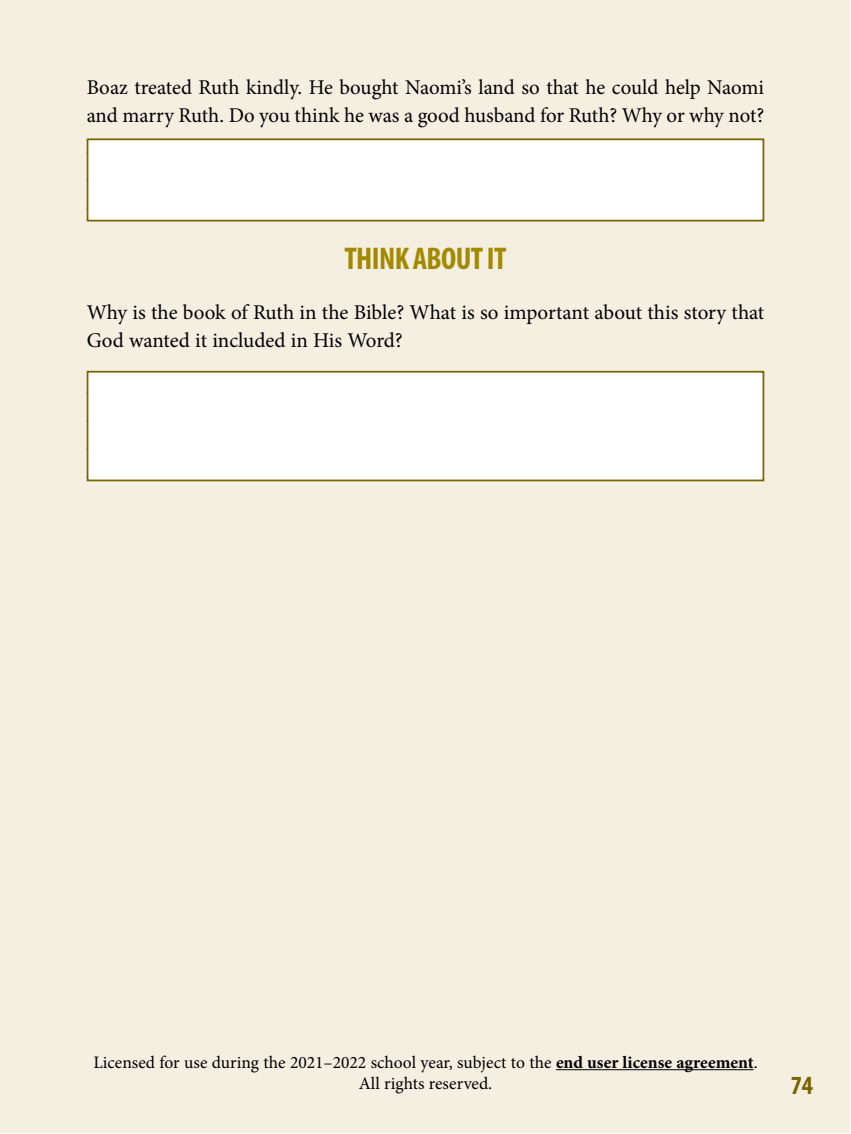
<style>
.page{position:relative;width:851px;height:1134px;background:#fff}
.page>*{position:absolute;margin:0;border:0;box-sizing:border-box;transform-origin:0 0}
.t1{font:700 condensed 31.5px "Myriad Pro";letter-spacing:-.02em;color:#a38900}
.t2{font:700 condensed 26.25px "Myriad Pro";color:#796500}
.t3{font:21px/28px "Minion Pro";letter-spacing:-.005em;color:#000}
.t4{font:17.5px/21px "Minion Pro";color:#000;text-align:center}
.s1{font-weight:700}
</style>
<div class="page">
<div style="left:0;top:0;width:849px;height:1132px;background:#f5efe1"></div>
<div style="left:87px;top:138px;width:677px;height:84px;background:#fff;border:2px solid #796500"></div>
<div style="left:87px;top:371px;width:677px;height:110px;background:#fff;border:2px solid #796500"></div>
<hr style="left:556px;top:1069px;width:197px;height:1px;background:#000">
<p class="t3" style="left:87px;top:73px;width:679px">Boaz treated Ruth kindly. He bought Naomi’s land so that he could help Naomi and marry Ruth. Do you think he was a good husband for Ruth? Why or why not?</p>
<h1 class="t1" style="left:344px;top:239px;width:163px">THINK ABOUT IT</h1>
<p class="t3" style="left:87px;top:299px;width:679px">Why is the book of Ruth in the Bible? What is so important about this story that<br>God wanted it included in His Word?</p>
<p class="t4" style="left:93px;top:1052px;width:665px">Licensed for use during the 2021–2022 school year, subject to the <span class="s1">end user license agreement</span>.<br>All rights reserved.</p>
<p class="t2" style="left:790px;top:1069px;width:24px">74</p>
</div>
